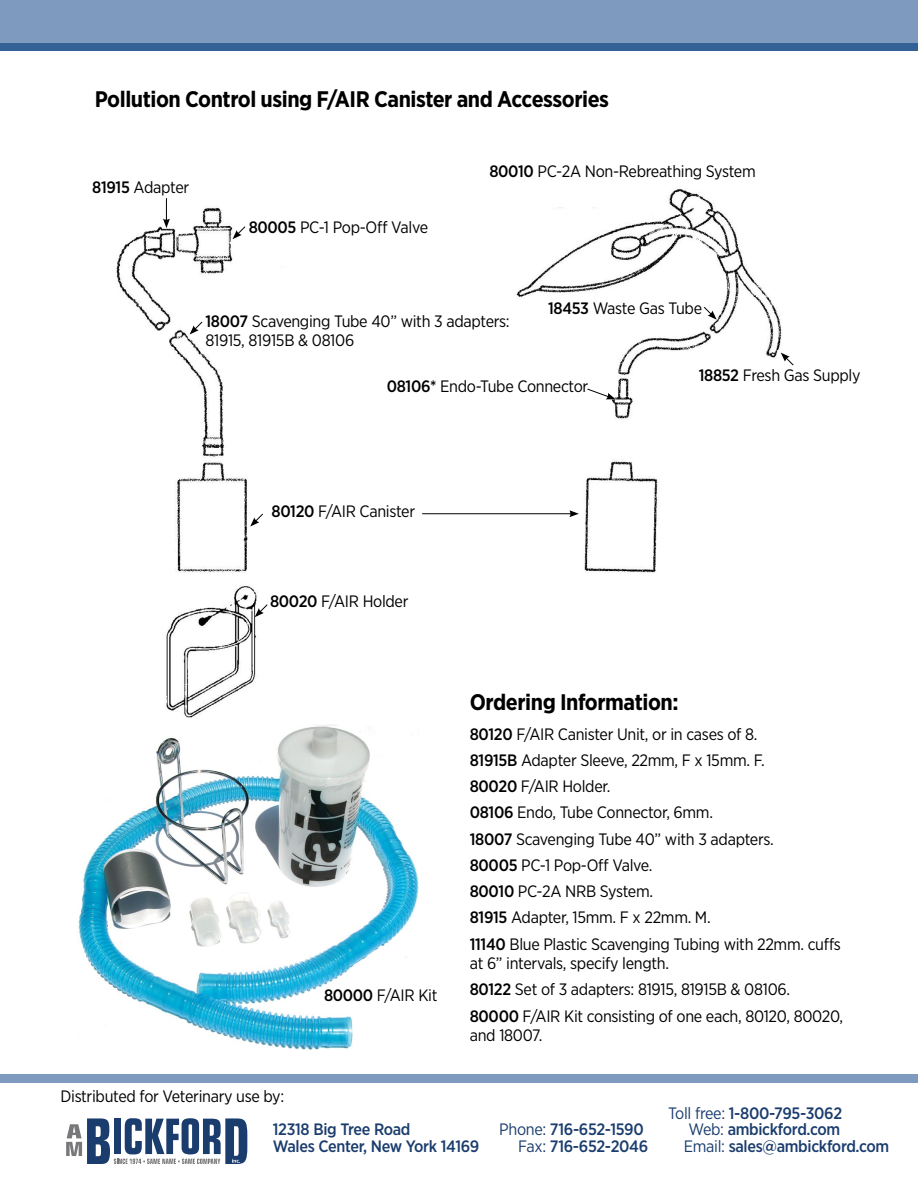
<style>
.page{position:relative;width:918px;height:1188px;background:#fff}
.page>*{position:absolute;margin:0;border:0;box-sizing:border-box;transform-origin:0 0}
.t1{font:700 22.5px "Gotham Narrow";letter-spacing:-.02em;color:#000}
.t2{font:16.5px/19.5px "Gotham Narrow";letter-spacing:-.02em;color:#000}
.t3{font:500 16.5px/16.5px "Gotham Narrow";letter-spacing:-.02em;color:#1b3d6e}
.s1{font-weight:500}
.s2{font-weight:400}
</style>
<div class="page">
<img style="left:116px;top:189px;width:666px;height:536px">
<svg style="left:66px;top:1118px;width:181px;height:46px"></svg>
<div style="left:0;top:1075px;width:918px;height:8px;background:#7e9bbf"></div>
<div style="left:0;top:43px;width:918px;height:8px;background:#346195"></div>
<div style="left:0;top:0;width:918px;height:43px;background:#7e9bbf"></div>
<img style="left:78px;top:725px;width:341px;height:324px">
<svg style="left:163px;top:198px;width:7px;height:30px"></svg>
<hr style="left:422px;top:513px;width:150px;height:1px;background:#000">
<svg style="left:569px;top:510px;width:10px;height:7px"></svg>
<svg style="left:587px;top:388px;width:29px;height:11px"></svg>
<svg style="left:233px;top:226px;width:13px;height:13px"></svg>
<svg style="left:781px;top:353px;width:13px;height:13px"></svg>
<svg style="left:190px;top:321px;width:13px;height:14px"></svg>
<svg style="left:250px;top:513px;width:14px;height:14px"></svg>
<svg style="left:255px;top:604px;width:13px;height:13px"></svg>
<svg style="left:703px;top:306px;width:14px;height:14px"></svg>
<p class="t1" style="left:95px;top:85px;width:516px">Pollution Control using F/AIR Canister and Accessories</p>
<p class="t2" style="left:92px;top:177px;width:99px"><span class="s1">81915</span> Adapter</p>
<p class="t2" style="left:249px;top:218px;width:181px"><span class="s1">80005</span> PC-1 Pop-Off Valve</p>
<p class="t2" style="left:489px;top:161px;width:268px"><span class="s1">80010</span> PC-2A Non-Rebreathing System</p>
<p class="t2" style="left:206px;top:311px;width:306px"><span class="s1">18007</span> Scavenging Tube 40” with 3 adapters:<br>81915, 81915B &amp; 08106</p>
<p class="t2" style="left:548px;top:298px;width:156px"><span class="s1">18453</span> Waste Gas Tube</p>
<p class="t2" style="left:387px;top:377px;width:203px"><span class="s1">08106*</span> Endo-Tube Connector</p>
<p class="t2" style="left:699px;top:365px;width:163px"><span class="s1">18852</span> Fresh Gas Supply</p>
<p class="t2" style="left:272px;top:501px;width:145px"><span class="s1">80120</span> F/AIR Canister</p>
<p class="t2" style="left:270px;top:591px;width:140px"><span class="s1">80020</span> F/AIR Holder</p>
<p class="t2" style="left:324px;top:986px;width:115px"><span class="s1">80000</span> F/AIR Kit</p>
<p class="t1" style="left:470px;top:688px;width:210px">Ordering Information:</p>
<p class="t2" style="left:470px;top:724px;width:289px"><span class="s1">80120</span> F/AIR Canister Unit, or in cases of 8.</p>
<p class="t2" style="left:470px;top:750px;width:296px"><span class="s1">81915B</span> Adapter Sleeve, 22mm, F x 15mm. F.</p>
<p class="t2" style="left:470px;top:776px;width:142px"><span class="s1">80020</span> F/AIR Holder.</p>
<p class="t2" style="left:470px;top:803px;width:245px"><span class="s1">08106</span> Endo, Tube Connector, 6mm.</p>
<p class="t2" style="left:470px;top:829px;width:306px"><span class="s1">18007</span> Scavenging Tube 40” with 3 adapters.</p>
<p class="t2" style="left:470px;top:855px;width:184px"><span class="s1">80005</span> PC-1 Pop-Off Valve.</p>
<p class="t2" style="left:470px;top:881px;width:185px"><span class="s1">80010</span> PC-2A NRB System.</p>
<p class="t2" style="left:470px;top:908px;width:242px"><span class="s1">81915</span> Adapter, 15mm. F x 22mm. M.</p>
<p class="t2" style="left:470px;top:934px;width:373px"><span class="s1">11140</span> Blue Plastic Scavenging Tubing with 22mm. cuffs at 6” intervals, specify length.</p>
<p class="t2" style="left:470px;top:980px;width:322px"><span class="s1">80122</span> Set of 3 adapters: 81915, 81915B &amp; 08106.</p>
<p class="t2" style="left:470px;top:1006px;width:375px"><span class="s1">80000</span> F/AIR Kit consisting of one each, 80120, 80020, and 18007.</p>
<p class="t2" style="left:60px;top:1087px;width:225px">Distributed for Veterinary use by:</p>
<p class="t3" style="left:273px;top:1121px;width:208px">12318 Big Tree Road<br>Wales Center, New York 14169</p>
<p class="t3" style="left:499px;top:1121px;width:146px"><span class="s2">Phone:</span> 716-652-1590</p>
<p class="t3" style="left:518px;top:1138px;width:131px"><span class="s2">Fax:</span> 716-652-2046</p>
<p class="t3" style="left:668px;top:1104px;width:176px"><span class="s2">Toll free:</span> 1-800-795-3062</p>
<p class="t3" style="left:688px;top:1121px;width:153px"><span class="s2">Web:</span> ambickford.com</p>
<p class="t3" style="left:684px;top:1137px;width:207px"><span class="s2">Email:</span> sales@ambickford.com</p>
</div>
